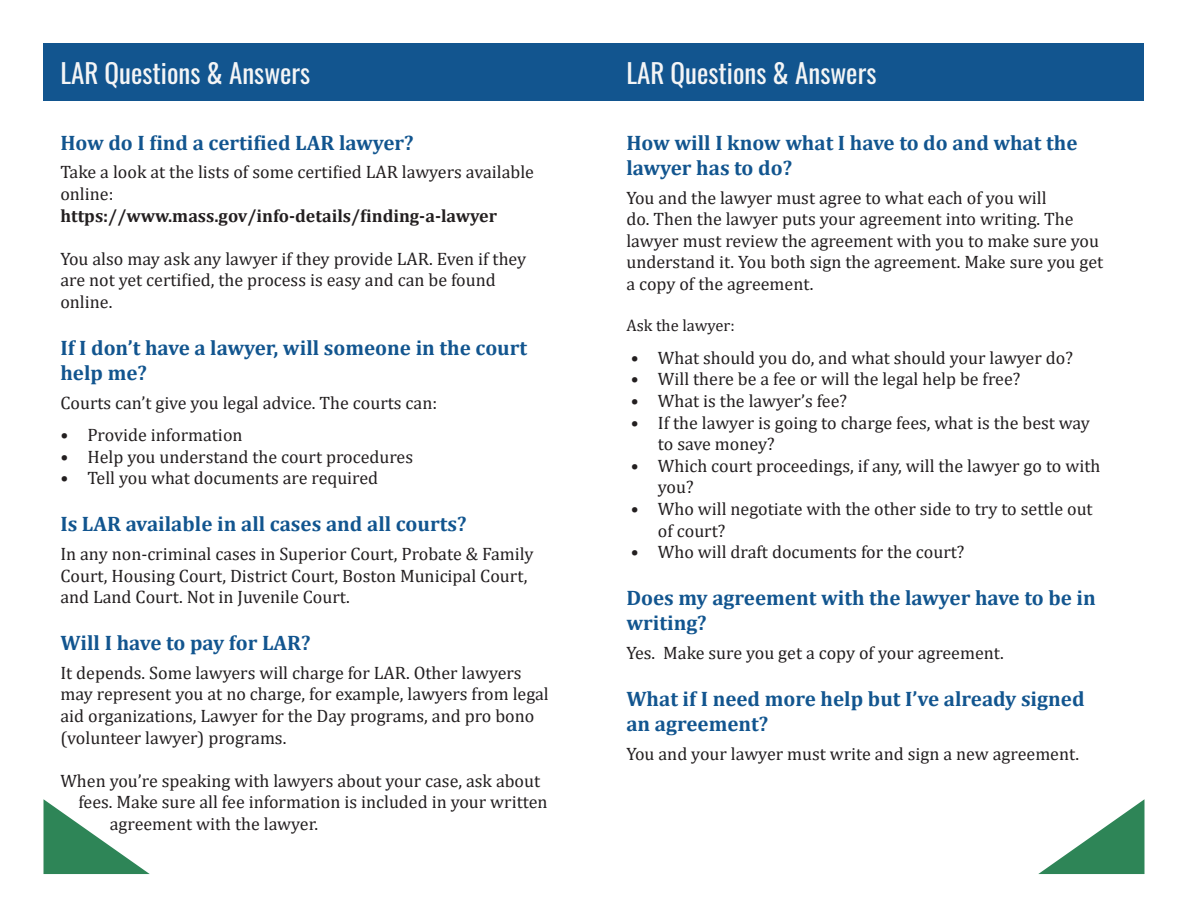
<style>
.page{position:relative;width:1188px;height:918px;background:#fff}
.page>*{position:absolute;margin:0;border:0;box-sizing:border-box;transform-origin:0 0}
.t1{font:27px "Oswald";color:#f4f5f6}
.t2{font:700 21px/25.2px "Cambria";color:#12558f}
.t3{font:18px/21.6px "Cambria";color:#231f20}
.t4{font:700 18px "Cambria";color:#231f20}
.t5{font:16.5px "Cambria";color:#231f20}
</style>
<div class="page">
<div style="left:44px;top:44px;width:1100px;height:57px;background:#12558f"></div>
<svg style="left:1038px;top:799px;width:106px;height:75px"></svg>
<svg style="left:44px;top:799px;width:106px;height:75px"></svg>
<h1 class="t1" style="left:60px;top:48px;width:252px">LAR Questions &amp; Answers</h1>
<p class="t2" style="left:60px;top:129px;width:355px">How do I find a certified LAR lawyer?</p>
<p class="t3" style="left:60px;top:161px;width:475px">Take a look at the lists of some certified LAR lawyers available online:</p>
<p class="t4" style="left:60px;top:203px;width:438px">https://www.mass.gov/info-details/finding-a-lawyer</p>
<p class="t3" style="left:60px;top:248px;width:467px">You also may ask any lawyer if they provide LAR. Even if they are not yet certified, the process is easy and can be found online.</p>
<p class="t2" style="left:60px;top:334px;width:468px">If I don’t have a lawyer, will someone in the court help me?</p>
<p class="t3" style="left:60px;top:392px;width:378px">Courts can’t give you legal advice. The courts can:</p>
<p class="t3" style="left:60px;top:424px;width:184px">• Provide information</p>
<p class="t3" style="left:60px;top:446px;width:354px">• Help you understand the court procedures</p>
<p class="t3" style="left:60px;top:467px;width:319px">• Tell you what documents are required</p>
<p class="t2" style="left:60px;top:511px;width:408px">Is LAR available in all cases and all courts?</p>
<p class="t3" style="left:60px;top:543px;width:475px">In any non-criminal cases in Superior Court, Probate &amp; Family<br>Court, Housing Court, District Court, Boston Municipal Court, and Land Court. Not in Juvenile Court.</p>
<p class="t2" style="left:60px;top:629px;width:252px">Will I have to pay for LAR?</p>
<p class="t3" style="left:60px;top:662px;width:490px">It depends. Some lawyers will charge for LAR. Other lawyers may represent you at no charge, for example, lawyers from legal aid organizations, Lawyer for the Day programs, and pro bono (volunteer lawyer) programs.</p>
<p class="t3" style="left:60px;top:770px;width:481px">When you’re speaking with lawyers about your case, ask about</p>
<p class="t3" style="left:78px;top:791px;width:471px">fees. Make sure all fee information is included in your written</p>
<p class="t3" style="left:110px;top:813px;width:210px">agreement with the lawyer.</p>
<h1 class="t1" style="left:626px;top:48px;width:252px">LAR Questions &amp; Answers</h1>
<p class="t2" style="left:626px;top:129px;width:453px">How will I know what I have to do and what the lawyer has to do?</p>
<p class="t3" style="left:626px;top:187px;width:478px">You and the lawyer must agree to what each of you will<br>do. Then the lawyer puts your agreement into writing. The lawyer must review the agreement with you to make sure you understand it. You both sign the agreement. Make sure you get a copy of the agreement.</p>
<p class="t5" style="left:626px;top:316px;width:110px">Ask the lawyer:</p>
<p class="t3" style="left:631px;top:347px;width:444px">• What should you do, and what should your lawyer do?</p>
<p class="t3" style="left:631px;top:368px;width:391px">• Will there be a fee or will the legal help be free?</p>
<p class="t3" style="left:631px;top:390px;width:218px">• What is the lawyer’s fee?</p>
<p class="t3" style="left:658px;top:412px;width:434px;text-indent:-27px">• If the lawyer is going to charge fees, what is the best way to save money?</p>
<p class="t3" style="left:658px;top:455px;width:444px;text-indent:-27px">• Which court proceedings, if any, will the lawyer go to with you?</p>
<p class="t3" style="left:658px;top:498px;width:436px;text-indent:-27px">• Who will negotiate with the other side to try to settle out of court?</p>
<p class="t3" style="left:631px;top:541px;width:335px">• Who will draft documents for the court?</p>
<p class="t2" style="left:626px;top:584px;width:471px">Does my agreement with the lawyer have to be in writing?</p>
<p class="t3" style="left:626px;top:642px;width:379px">Yes. Make sure you get a copy of your agreement.</p>
<p class="t2" style="left:626px;top:685px;width:460px">What if I need more help but I’ve already signed an agreement?</p>
<p class="t3" style="left:626px;top:743px;width:454px">You and your lawyer must write and sign a new agreement.</p>
</div>
